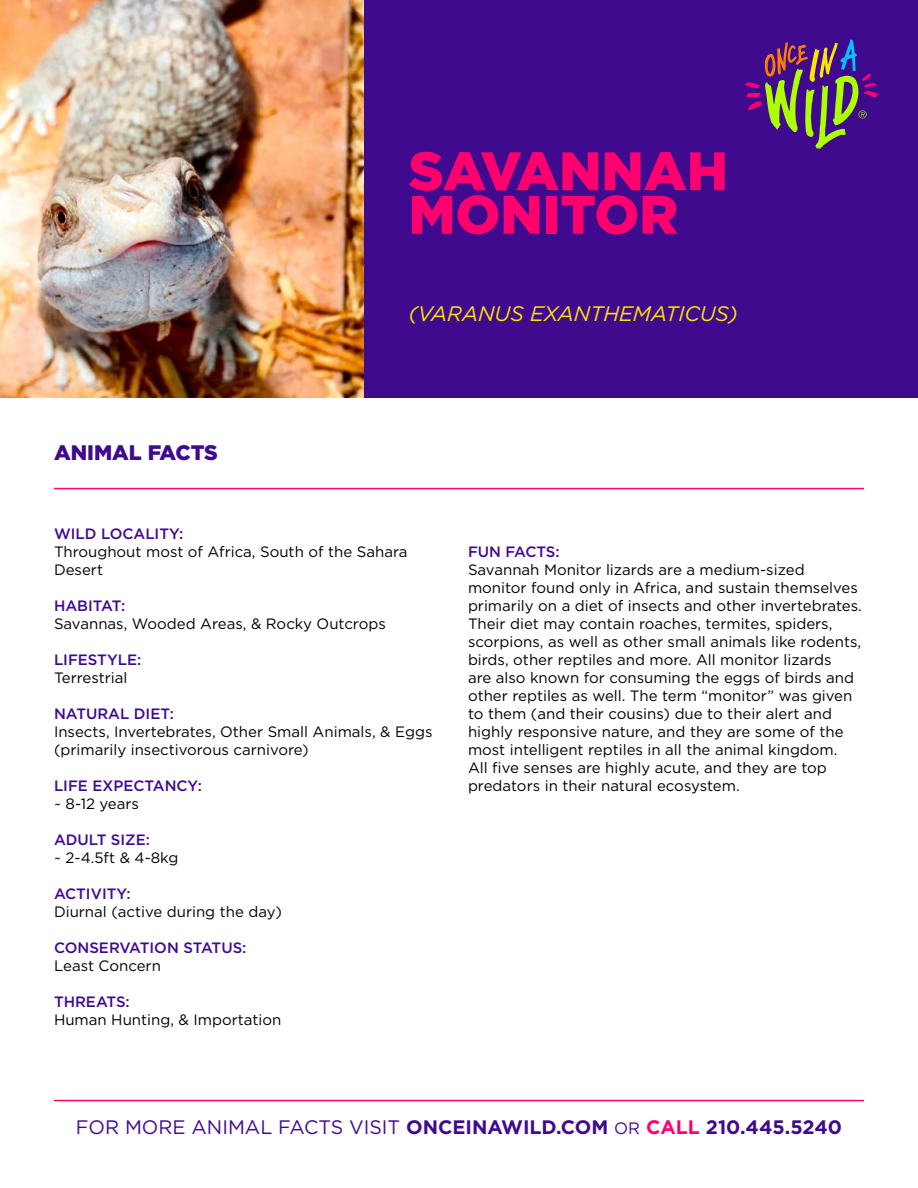
<style>
.page{position:relative;width:918px;height:1188px;background:#fff}
.page>*{position:absolute;margin:0;border:0;box-sizing:border-box;transform-origin:0 0}
.t1{font:900 54px/43.5px "Gotham";color:#ff006e}
.t2{font:italic 21px "Gotham";color:#ffe600}
.t3{font:900 21px "Gotham";color:#400a8f}
.t4{font:700 19.5px "Gotham";color:#400a8f}
.t5{font:15px/18px "Gotham";color:#000}
.t6{font:500 15px "Gotham";color:#400a8f}
.s1{font-weight:400}
.s2{font-weight:400;font-size:16.5px}
.s3{color:#ff006e}
</style>
<div class="page">
<hr style="left:54px;top:1100px;width:810px;height:1px;background:#ff006e">
<hr style="left:54px;top:488px;width:810px;height:1px;background:#ff006e">
<div style="left:0;top:0;width:918px;height:398px;background:#400a8f"></div>
<svg style="left:745px;top:40px;width:134px;height:109px"></svg>
<img style="left:0;top:0;width:364px;height:398px">
<h1 class="t1" style="left:409px;top:148px;width:321px">SAVANNAH<br>MONITOR</h1>
<h2 class="t3" style="left:54px;top:441px;width:165px">ANIMAL FACTS</h2>
<h2 class="t2" style="left:409px;top:302px;width:331px">(VARANUS EXANTHEMATICUS)</h2>
<p class="t6" style="left:54px;top:525px;width:131px">WILD LOCALITY:</p>
<p class="t5" style="left:54px;top:542px;width:355px">Throughout most of Africa, South of the Sahara<br>Desert</p>
<p class="t6" style="left:54px;top:597px;width:73px">HABITAT:</p>
<p class="t5" style="left:54px;top:614px;width:333px">Savannas, Wooded Areas, &amp; Rocky Outcrops</p>
<p class="t6" style="left:54px;top:651px;width:89px">LIFESTYLE:</p>
<p class="t5" style="left:54px;top:668px;width:75px">Terrestrial</p>
<p class="t6" style="left:54px;top:705px;width:122px">NATURAL DIET:</p>
<p class="t5" style="left:54px;top:722px;width:380px">Insects, Invertebrates, Other Small Animals, &amp; Eggs (primarily insectivorous carnivore)</p>
<p class="t6" style="left:54px;top:777px;width:149px">LIFE EXPECTANCY:</p>
<p class="t5" style="left:54px;top:794px;width:87px">~ 8-12 years</p>
<p class="t6" style="left:54px;top:831px;width:98px">ADULT SIZE:</p>
<p class="t5" style="left:54px;top:848px;width:126px">~ 2-4.5ft &amp; 4-8kg</p>
<p class="t6" style="left:54px;top:885px;width:78px">ACTIVITY:</p>
<p class="t5" style="left:54px;top:902px;width:230px">Diurnal (active during the day)</p>
<p class="t6" style="left:54px;top:939px;width:194px">CONSERVATION STATUS:</p>
<p class="t5" style="left:54px;top:956px;width:108px">Least Concern</p>
<p class="t6" style="left:54px;top:993px;width:77px">THREATS:</p>
<p class="t5" style="left:54px;top:1010px;width:229px">Human Hunting, &amp; Importation</p>
<p class="t6" style="left:468px;top:543px;width:93px">FUN FACTS:</p>
<p class="t5" style="left:468px;top:560px;width:395px">Savannah Monitor lizards are a medium-sized monitor found only in Africa, and sustain themselves primarily on a diet of insects and other invertebrates.<br>Their diet may contain roaches, termites, spiders, scorpions, as well as other small animals like rodents, birds, other reptiles and more. All monitor lizards<br>are also known for consuming the eggs of birds and other reptiles as well. The term “monitor” was given to them (and their cousins) due to their alert and highly responsive nature, and they are some of the most intelligent reptiles in all the animal kingdom.<br>All five senses are highly acute, and they are top predators in their natural ecosystem.</p>
<h3 class="t4" style="left:76px;top:1116px;width:768px"><span class="s1">FOR MORE ANIMAL FACTS VISIT</span> ONCEINAWILD.COM <span class="s2">OR</span> <span class="s3">CALL</span> 210.445.5240</h3>
</div>
